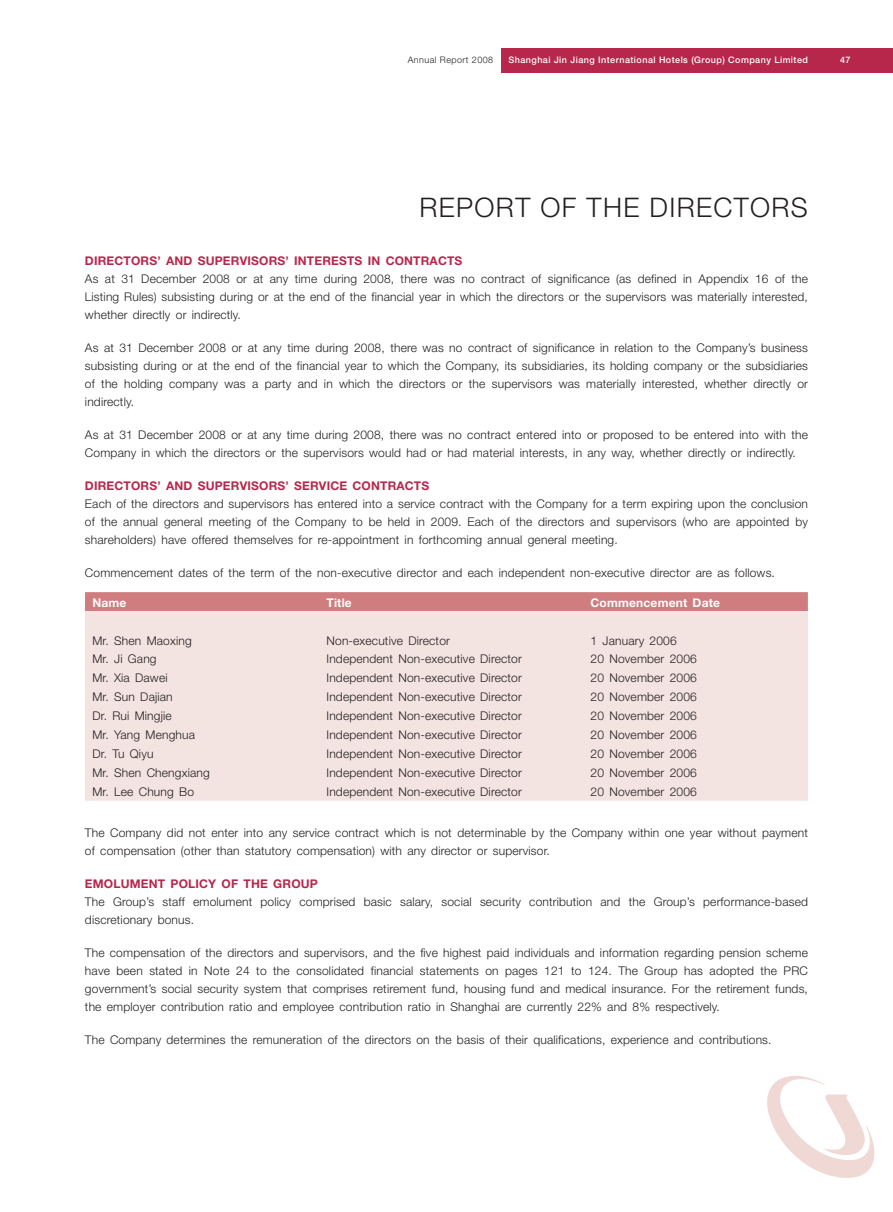
<style>
.page{position:relative;width:893px;height:1212px;background:#fff}
.page>*{position:absolute;margin:0;border:0;box-sizing:border-box;transform-origin:0 0}
.t1{font:300 27px "Helvetica Neue LT Std";letter-spacing:.05em;color:#231f20}
.t2{font:300 12px/18px "Helvetica Neue LT Std";letter-spacing:.015em;color:#231f20;text-align:justify}
.t3{font:700 12px "Helvetica Neue LT Std";letter-spacing:.015em;color:#b7274c}
.t4{font:700 12px "Helvetica Neue LT Std";letter-spacing:.015em;color:#fff}
.t5{font:500 9px "Helvetica Neue LT Std";letter-spacing:.05em;color:#fff}
.t6{font:300 9px "Helvetica Neue LT Std";letter-spacing:.05em;color:#231f20}
</style>
<div class="page">
<div style="left:502px;top:48px;width:391px;height:24px;background:#b7274c"></div>
<svg style="left:767px;top:1075px;width:108px;height:103px"></svg>
<div style="left:85px;top:592px;width:723px;height:19px;background:#cf7d7f"></div>
<div style="left:85px;top:611px;width:723px;height:190px;background:#f3e3e1"></div>
<p class="t6" style="left:408px;top:56px;width:87px">Annual Report 2008</p>
<p class="t5" style="left:509px;top:56px;width:301px">Shanghai Jin Jiang International Hotels (Group) Company Limited</p>
<p class="t5" style="left:840px;top:56px;width:12px">47</p>
<h1 class="t1" style="left:419px;top:197px;width:390px">REPORT OF THE DIRECTORS</h1>
<p class="t3" style="left:85px;top:257px;width:379px">DIRECTORS’ AND SUPERVISORS’ INTERESTS IN CONTRACTS</p>
<p class="t2" style="left:85px;top:271px;width:724px">As at 31 December 2008 or at any time during 2008, there was no contract of significance (as defined in Appendix 16 of the Listing Rules) subsisting during or at the end of the financial year in which the directors or the supervisors was materially interested, whether directly or indirectly.</p>
<p class="t2" style="left:85px;top:340px;width:724px">As at 31 December 2008 or at any time during 2008, there was no contract of significance in relation to the Company’s business subsisting during or at the end of the financial year to which the Company, its subsidiaries, its holding company or the subsidiaries of the holding company was a party and in which the directors or the supervisors was materially interested, whether directly or indirectly.</p>
<p class="t2" style="left:85px;top:427px;width:724px">As at 31 December 2008 or at any time during 2008, there was no contract entered into or proposed to be entered into with the<br>Company in which the directors or the supervisors would had or had material interests, in any way, whether directly or indirectly.</p>
<p class="t3" style="left:85px;top:482px;width:346px">DIRECTORS’ AND SUPERVISORS’ SERVICE CONTRACTS</p>
<p class="t2" style="left:85px;top:496px;width:724px">Each of the directors and supervisors has entered into a service contract with the Company for a term expiring upon the conclusion of the annual general meeting of the Company to be held in 2009. Each of the directors and supervisors (who are appointed by shareholders) have offered themselves for re-appointment in forthcoming annual general meeting.</p>
<p class="t2" style="left:85px;top:565px;width:691px">Commencement dates of the term of the non-executive director and each independent non-executive director are as follows.</p>
<p class="t4" style="left:92px;top:598px;width:36px">Name</p>
<p class="t4" style="left:326px;top:598px;width:27px">Title</p>
<p class="t4" style="left:590px;top:598px;width:131px">Commencement Date</p>
<p class="t2" style="left:92px;top:632px;width:101px">Mr. Shen Maoxing</p>
<p class="t2" style="left:326px;top:632px;width:125px">Non-executive Director</p>
<p class="t2" style="left:590px;top:632px;width:88px">1 January 2006</p>
<p class="t2" style="left:92px;top:651px;width:66px">Mr. Ji Gang</p>
<p class="t2" style="left:326px;top:651px;width:197px">Independent Non-executive Director</p>
<p class="t2" style="left:590px;top:651px;width:108px">20 November 2006</p>
<p class="t2" style="left:92px;top:670px;width:77px">Mr. Xia Dawei</p>
<p class="t2" style="left:326px;top:670px;width:197px">Independent Non-executive Director</p>
<p class="t2" style="left:590px;top:670px;width:108px">20 November 2006</p>
<p class="t2" style="left:92px;top:689px;width:82px">Mr. Sun Dajian</p>
<p class="t2" style="left:326px;top:689px;width:197px">Independent Non-executive Director</p>
<p class="t2" style="left:590px;top:689px;width:108px">20 November 2006</p>
<p class="t2" style="left:92px;top:708px;width:81px">Dr. Rui Mingjie</p>
<p class="t2" style="left:326px;top:708px;width:197px">Independent Non-executive Director</p>
<p class="t2" style="left:590px;top:708px;width:108px">20 November 2006</p>
<p class="t2" style="left:92px;top:727px;width:104px">Mr. Yang Menghua</p>
<p class="t2" style="left:326px;top:727px;width:197px">Independent Non-executive Director</p>
<p class="t2" style="left:590px;top:727px;width:108px">20 November 2006</p>
<p class="t2" style="left:92px;top:746px;width:63px">Dr. Tu Qiyu</p>
<p class="t2" style="left:326px;top:746px;width:197px">Independent Non-executive Director</p>
<p class="t2" style="left:590px;top:746px;width:108px">20 November 2006</p>
<p class="t2" style="left:92px;top:765px;width:119px">Mr. Shen Chengxiang</p>
<p class="t2" style="left:326px;top:765px;width:197px">Independent Non-executive Director</p>
<p class="t2" style="left:590px;top:765px;width:108px">20 November 2006</p>
<p class="t2" style="left:92px;top:784px;width:103px">Mr. Lee Chung Bo</p>
<p class="t2" style="left:326px;top:784px;width:197px">Independent Non-executive Director</p>
<p class="t2" style="left:590px;top:784px;width:108px">20 November 2006</p>
<p class="t2" style="left:85px;top:824px;width:724px">The Company did not enter into any service contract which is not determinable by the Company within one year without payment of compensation (other than statutory compensation) with any director or supervisor.</p>
<p class="t3" style="left:85px;top:879px;width:234px">EMOLUMENT POLICY OF THE GROUP</p>
<p class="t2" style="left:85px;top:893px;width:724px">The Group’s staff emolument policy comprised basic salary, social security contribution and the Group’s performance-based discretionary bonus.</p>
<p class="t2" style="left:85px;top:944px;width:724px">The compensation of the directors and supervisors, and the five highest paid individuals and information regarding pension scheme have been stated in Note 24 to the consolidated financial statements on pages 121 to 124. The Group has adopted the PRC government’s social security system that comprises retirement fund, housing fund and medical insurance. For the retirement funds, the employer contribution ratio and employee contribution ratio in Shanghai are currently 22% and 8% respectively.</p>
<p class="t2" style="left:85px;top:1031px;width:688px">The Company determines the remuneration of the directors on the basis of their qualifications, experience and contributions.</p>
</div>
